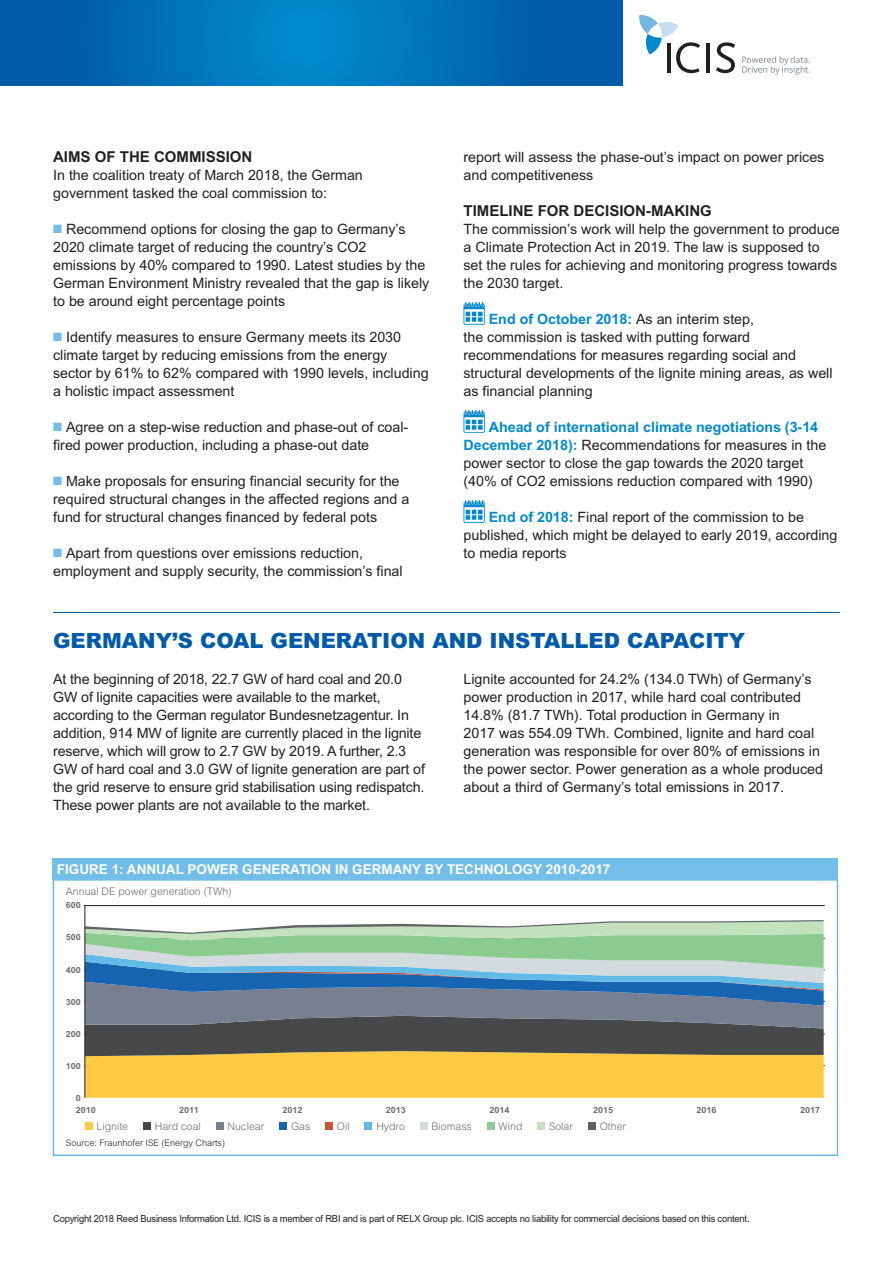
<style>
.page{position:relative;width:893px;height:1263px;background:#fff}
.page>*{position:absolute;margin:0;border:0;box-sizing:border-box;transform-origin:0 0}
.WP_Header_3{font:900 21px "Arial MT Std";color:#015aaa}
.WP_crosshead{font:700 15px "Arial MT Std";color:#231f20}
.WP_body_text{font:14.25px/18px "Arial MT Std";color:#231f20}
.Table_head{font:700 13.5px "Arial MT Std";color:#fff}
.t1{font:300 10.5px "Arial MT Std";color:#6c6d70}
.t2{font:9.75px "Arial MT Std";letter-spacing:-.02em;color:#231f20;scale:.96 1}
.t3{font:300 9px "Arial MT Std";color:#231f20}
.t4{font:700 8.4px "Arial MT Std";color:#6c6d70;scale:1.06 1}
.s1{color:#73bde9}
.s2{font-weight:700;color:#0089cc}
</style>
<div class="page">
<svg style="left:0;top:0;width:622px;height:86px;background:#006db7"></svg>
<svg style="left:622px;top:3px;width:188px;height:83px"></svg>
<svg style="left:463px;top:302px;width:22px;height:23px"></svg>
<svg style="left:463px;top:410px;width:22px;height:23px"></svg>
<svg style="left:463px;top:500px;width:22px;height:23px"></svg>
<hr style="left:53px;top:612px;width:787px;height:1px;background:#015aaa">
<svg style="left:53px;top:880px;width:785px;height:276px"></svg>
<hr style="left:84px;top:1065px;width:741px;height:1px;background:#231f20">
<hr style="left:84px;top:1034px;width:741px;height:1px;background:#231f20">
<hr style="left:84px;top:1001px;width:741px;height:1px;background:#231f20">
<hr style="left:84px;top:969px;width:741px;height:1px;background:#231f20">
<hr style="left:84px;top:938px;width:741px;height:1px;background:#231f20">
<hr style="left:84px;top:905px;width:741px;height:1px;background:#231f20">
<svg style="left:86px;top:920px;width:738px;height:178px;background:#99a081"></svg>
<div style="left:85px;top:1122px;width:7px;height:8px;background:#feca42"></div>
<div style="left:143px;top:1122px;width:8px;height:8px;background:#464849"></div>
<div style="left:216px;top:1122px;width:7px;height:8px;background:#778091"></div>
<div style="left:279px;top:1122px;width:8px;height:8px;background:#1765b1"></div>
<div style="left:325px;top:1122px;width:8px;height:8px;background:#cc5435"></div>
<div style="left:365px;top:1122px;width:7px;height:8px;background:#62bbe7"></div>
<div style="left:420px;top:1122px;width:7px;height:8px;background:#d3dbdf"></div>
<div style="left:487px;top:1122px;width:7px;height:8px;background:#8acb90"></div>
<div style="left:537px;top:1122px;width:8px;height:8px;background:#c3e1bd"></div>
<div style="left:588px;top:1122px;width:7px;height:8px;background:#5f6468"></div>
<hr style="left:85px;top:905px;width:1px;height:193px;background:#231f20">
<div style="left:53px;top:858px;width:785px;height:22px;background:#73bde9"></div>
<p class="WP_crosshead" style="left:53px;top:148px;width:201px">AIMS OF THE COMMISSION</p>
<p class="WP_body_text" style="left:53px;top:166px;width:311px">In the coalition treaty of March 2018, the German government tasked the coal commission to:</p>
<p class="WP_body_text" style="left:53px;top:220px;width:378px"><span class="s1">■</span> Recommend options for closing the gap to Germany’s 2020 climate target of reducing the country’s CO2 emissions by 40% compared to 1990. Latest studies by the German Environment Ministry revealed that the gap is likely to be around eight percentage points</p>
<p class="WP_body_text" style="left:53px;top:328px;width:377px"><span class="s1">■</span> Identify measures to ensure Germany meets its 2030 climate target by reducing emissions from the energy sector by 61% to 62% compared with 1990 levels, including a holistic impact assessment</p>
<p class="WP_body_text" style="left:53px;top:418px;width:357px"><span class="s1">■</span> Agree on a step-wise reduction and phase-out of coal&shy;fired power production, including a phase-out date</p>
<p class="WP_body_text" style="left:53px;top:472px;width:358px"><span class="s1">■</span> Make proposals for ensuring financial security for the required structural changes in the affected regions and a fund for structural changes financed by federal pots</p>
<p class="WP_body_text" style="left:53px;top:544px;width:351px"><span class="s1">■</span> Apart from questions over emissions reduction, employment and supply security, the commission’s final</p>
<p class="WP_body_text" style="left:463px;top:148px;width:362px">report will assess the phase-out’s impact on power prices and competitiveness</p>
<p class="WP_crosshead" style="left:463px;top:202px;width:250px">TIMELINE FOR DECISION-MAKING</p>
<p class="WP_body_text" style="left:463px;top:220px;width:378px">The commission’s work will help the government to produce a Climate Protection Act in 2019. The law is supposed to set the rules for achieving and monitoring progress towards the 2030 target.</p>
<p class="WP_body_text" style="left:463px;top:310px;width:371px;text-indent:25px"><span class="s2">End of October 2018:</span> As an interim step,<br>the commission is tasked with putting forward recommendations for measures regarding social and structural developments of the lignite mining areas, as well as financial planning</p>
<p class="WP_body_text" style="left:463px;top:418px;width:364px;text-indent:25px"><span class="s2">Ahead of international climate negotiations (3-14<br>December 2018):</span> Recommendations for measures in the power sector to close the gap towards the 2020 target (40% of CO2 emissions reduction compared with 1990)</p>
<p class="WP_body_text" style="left:463px;top:508px;width:375px;text-indent:25px"><span class="s2">End of 2018:</span> Final report of the commission to be published, which might be delayed to early 2019, according to media reports</p>
<p class="WP_Header_3" style="left:53px;top:627px;width:693px">GERMANY’S COAL GENERATION AND INSTALLED CAPACITY</p>
<p class="WP_body_text" style="left:53px;top:670px;width:373px">At the beginning of 2018, 22.7 GW of hard coal and 20.0<br>GW of lignite capacities were available to the market, according to the German regulator Bundesnetzagentur. In addition, 914 MW of lignite are currently placed in the lignite reserve, which will grow to 2.7 GW by 2019. A further, 2.3<br>GW of hard coal and 3.0 GW of lignite generation are part of the grid reserve to ensure grid stabilisation using redispatch.<br>These power plants are not available to the market.</p>
<p class="WP_body_text" style="left:463px;top:670px;width:361px">Lignite accounted for 24.2% (134.0 TWh) of Germany’s power production in 2017, while hard coal contributed 14.8% (81.7 TWh). Total production in Germany in<br>2017 was 554.09 TWh. Combined, lignite and hard coal generation was responsible for over 80% of emissions in the power sector. Power generation as a whole produced about a third of Germany’s total emissions in 2017.</p>
<p class="Table_head" style="left:57px;top:861px;width:555px">FIGURE 1: ANNUAL POWER GENERATION IN GERMANY BY TECHNOLOGY 2010-2017</p>
<p class="t1" style="left:66px;top:885px;width:167px">Annual DE power generation (TWh)</p>
<p class="t4" style="left:66px;top:900px;width:16px">600</p>
<p class="t4" style="left:66px;top:932px;width:16px">500</p>
<p class="t4" style="left:66px;top:965px;width:16px">400</p>
<p class="t4" style="left:66px;top:997px;width:16px">300</p>
<p class="t4" style="left:66px;top:1029px;width:16px">200</p>
<p class="t4" style="left:66px;top:1061px;width:16px">100</p>
<p class="t4" style="left:76px;top:1093px;width:6px">0</p>
<p class="t4" style="left:76px;top:1105px;width:20px">2010</p>
<p class="t4" style="left:179px;top:1105px;width:20px">2011</p>
<p class="t4" style="left:282px;top:1105px;width:20px">2012</p>
<p class="t4" style="left:386px;top:1105px;width:20px">2013</p>
<p class="t4" style="left:489px;top:1105px;width:20px">2014</p>
<p class="t4" style="left:593px;top:1105px;width:20px">2015</p>
<p class="t4" style="left:696px;top:1105px;width:20px">2016</p>
<p class="t4" style="left:800px;top:1105px;width:20px">2017</p>
<p class="t3" style="left:66px;top:1137px;width:161px">Source: Fraunhofer ISE (Energy Charts)</p>
<p class="t1" style="left:97px;top:1120px;width:33px">Lignite</p>
<p class="t1" style="left:155px;top:1120px;width:48px">Hard coal</p>
<p class="t1" style="left:227px;top:1120px;width:38px">Nuclear</p>
<p class="t1" style="left:291px;top:1120px;width:21px">Gas</p>
<p class="t1" style="left:337px;top:1120px;width:14px">Oil</p>
<p class="t1" style="left:376px;top:1120px;width:30px">Hydro</p>
<p class="t1" style="left:432px;top:1120px;width:42px">Biomass</p>
<p class="t1" style="left:498px;top:1120px;width:25px">Wind</p>
<p class="t1" style="left:549px;top:1120px;width:25px">Solar</p>
<p class="t1" style="left:600px;top:1120px;width:28px">Other</p>
<p class="t2" style="left:53px;top:1213px;width:727px">Copyright 2018 Reed Business Information Ltd. ICIS is a member of RBI and is part of RELX Group plc. ICIS accepts no liability for commercial decisions based on this content.</p>
</div>
